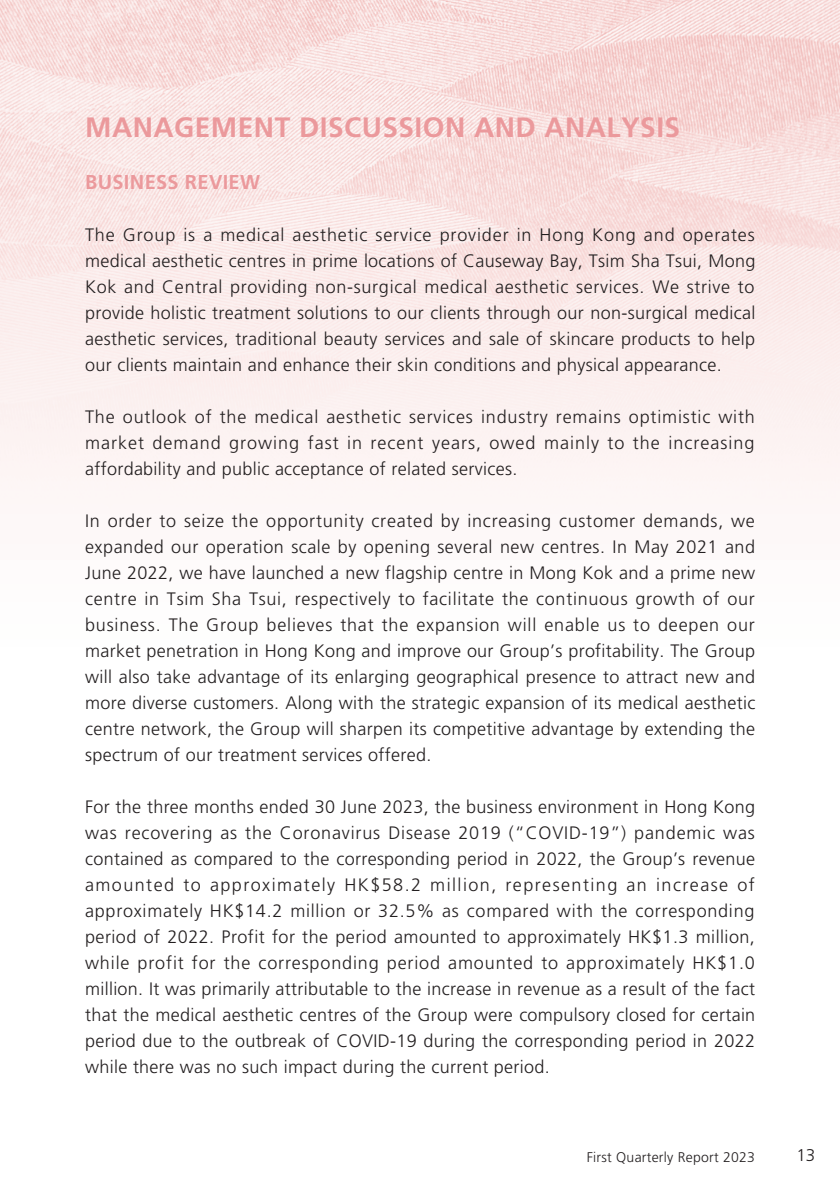
<style>
.page{position:relative;width:840px;height:1191px;background:#fff}
.page>*{position:absolute;margin:0;border:0;box-sizing:border-box;transform-origin:0 0}
.Running_Head{font:700 28px "Frutiger LT Std";letter-spacing:.015em;color:#eb999c}
._01_H1{font:700 20px "Frutiger LT Std";letter-spacing:.015em;color:#eb999c}
._00_txt{font:300 18px/26px "Frutiger LT Std";letter-spacing:.015em;color:#231f20;text-align:justify}
.t1{font:300 17px "Frutiger LT Std";color:#231f20}
.t2{font:300 14px "Frutiger LT Std";letter-spacing:.015em;color:#231f20}
</style>
<div class="page">
<img style="left:0;top:0;width:839px;height:490px">
<p class="Running_Head" style="left:85px;top:110px;width:596px">MANAGEMENT DISCUSSION AND ANALYSIS</p>
<p class="_01_H1" style="left:85px;top:170px;width:176px">BUSINESS REVIEW</p>
<p class="_00_txt" style="left:85px;top:222px;width:671px">The Group is a medical aesthetic service provider in Hong Kong and operates medical aesthetic centres in prime locations of Causeway Bay, Tsim Sha Tsui, Mong Kok and Central providing non-surgical medical aesthetic services. We strive to provide holistic treatment solutions to our clients through our non-surgical medical aesthetic services, traditional beauty services and sale of skincare products to help our clients maintain and enhance their skin conditions and physical appearance.</p>
<p class="_00_txt" style="left:85px;top:404px;width:671px">The outlook of the medical aesthetic services industry remains optimistic with market demand growing fast in recent years, owed mainly to the increasing affordability and public acceptance of related services.</p>
<p class="_00_txt" style="left:85px;top:508px;width:671px">In order to seize the opportunity created by increasing customer demands, we expanded our operation scale by opening several new centres. In May 2021 and June 2022, we have launched a new flagship centre in Mong Kok and a prime new centre in Tsim Sha Tsui, respectively to facilitate the continuous growth of our business. The Group believes that the expansion will enable us to deepen our market penetration in Hong Kong and improve our Group’s profitability. The Group will also take advantage of its enlarging geographical presence to attract new and more diverse customers. Along with the strategic expansion of its medical aesthetic centre network, the Group will sharpen its competitive advantage by extending the spectrum of our treatment services offered.</p>
<p class="_00_txt" style="left:85px;top:794px;width:671px">For the three months ended 30 June 2023, the business environment in Hong Kong was recovering as the Coronavirus Disease 2019 (“COVID-19”) pandemic was contained as compared to the corresponding period in 2022, the Group’s revenue amounted to approximately HK$58.2 million, representing an increase of approximately HK$14.2 million or 32.5% as compared with the corresponding period of 2022. Profit for the period amounted to approximately HK$1.3 million, while profit for the corresponding period amounted to approximately HK$1.0 million. It was primarily attributable to the increase in revenue as a result of the fact that the medical aesthetic centres of the Group were compulsory closed for certain period due to the outbreak of COVID-19 during the corresponding period in 2022 while there was no such impact during the current period.</p>
<p class="t2" style="left:586px;top:1148px;width:169px">First Quarterly Report 2023</p>
<p class="t1" style="left:796px;top:1145px;width:20px">13</p>
</div>
